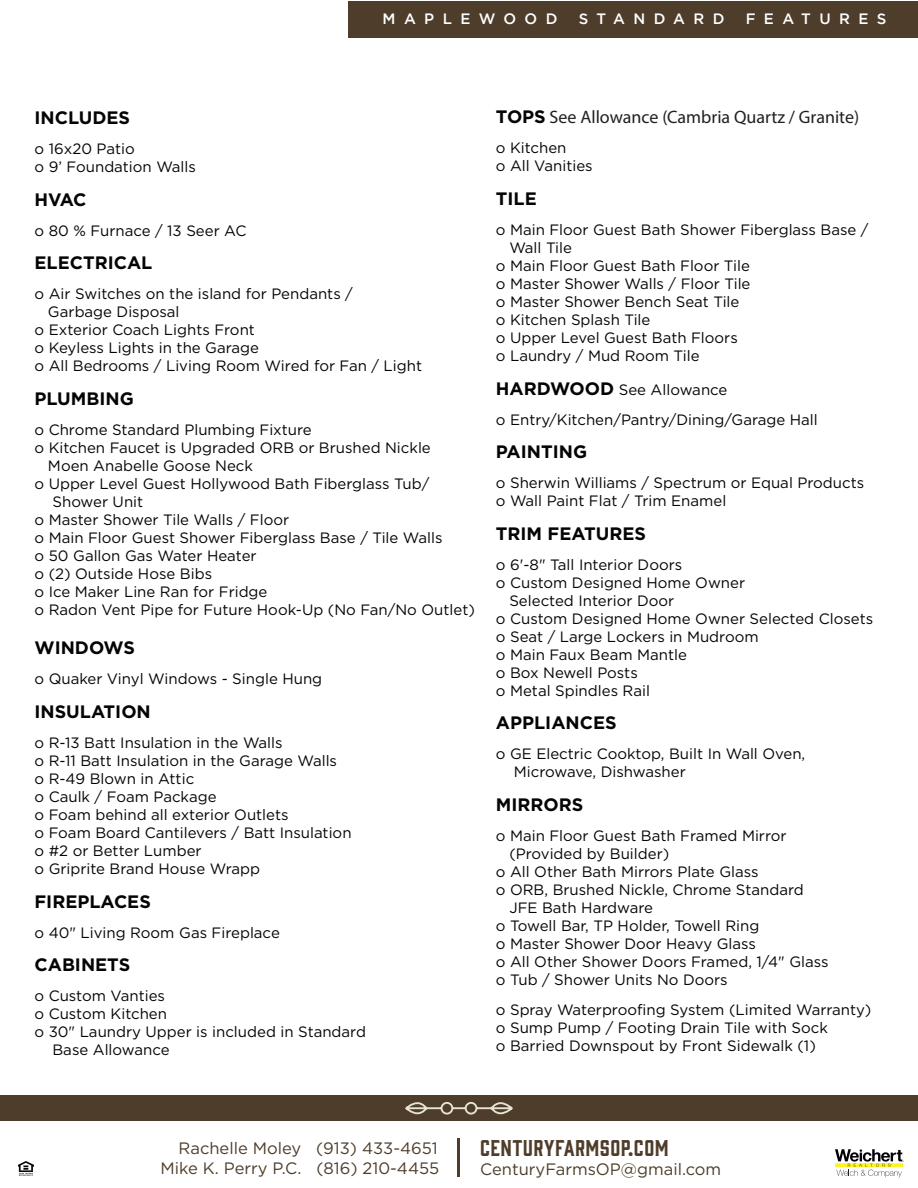
<style>
.page{position:relative;width:918px;height:1188px;background:#fff}
.page>*{position:absolute;margin:0;border:0;box-sizing:border-box;transform-origin:0 0}
.t1{font:21px "Gin";letter-spacing:.02em;color:#4e3d2a}
.t2{font:700 18px "Gotham";color:#040503}
.t3{font:18px "Myriad Pro";color:#231f20}
.t4{font:16.5px/20.1px "Gotham";color:#4e3d2a;text-align:right}
.t5{font:15px/18px "Gotham";color:#040503}
.t6{font:500 15px "Gotham";letter-spacing:.56em;color:#fff}
.s1{font-family:"Gotham";font-weight:700;color:#040503}
.s2{font-weight:700;font-size:18px}
</style>
<div class="page">
<div style="left:349px;top:1px;width:569px;height:36px;background:#4e3d2a"></div>
<div style="left:0;top:1095px;width:918px;height:26px;background:#4e3d2a"></div>
<svg style="left:405px;top:1101px;width:108px;height:14px"></svg>
<svg style="left:835px;top:1149px;width:69px;height:28px"></svg>
<img style="left:19px;top:1161px;width:15px;height:15px">
<hr style="left:458px;top:1138px;width:2px;height:39px;background:#4e3d2a">
<p class="t6" style="left:383px;top:10px;width:176px">MAPLEWOOD</p>
<p class="t6" style="left:579px;top:10px;width:147px">STANDARD</p>
<p class="t6" style="left:746px;top:10px;width:142px">FEATURES</p>
<p class="t2" style="left:34px;top:106px;width:97px">INCLUDES</p>
<p class="t5" style="left:34px;top:139px;width:163px">o 16x20 Patio<br>o 9’ Foundation Walls</p>
<p class="t2" style="left:34px;top:187px;width:54px">HVAC</p>
<p class="t5" style="left:34px;top:221px;width:214px">o 80 % Furnace / 13 Seer AC</p>
<p class="t2" style="left:34px;top:251px;width:119px">ELECTRICAL</p>
<p class="t5" style="left:34px;top:285px;width:320px">o Air Switches on the island for Pendants /</p>
<p class="t5" style="left:48px;top:303px;width:133px">Garbage Disposal</p>
<p class="t5" style="left:34px;top:321px;width:222px">o Exterior Coach Lights Front</p>
<p class="t5" style="left:34px;top:339px;width:226px">o Keyless Lights in the Garage</p>
<p class="t5" style="left:34px;top:357px;width:389px">o All Bedrooms / Living Room Wired for Fan / Light</p>
<p class="t2" style="left:34px;top:386px;width:101px">PLUMBING</p>
<p class="t5" style="left:34px;top:420px;width:279px">o Chrome Standard Plumbing Fixture</p>
<p class="t5" style="left:34px;top:438px;width:398px">o Kitchen Faucet is Upgraded ORB or Brushed Nickle</p>
<p class="t5" style="left:48px;top:456px;width:207px">Moen Anabelle Goose Neck</p>
<p class="t5" style="left:34px;top:474px;width:396px">o Upper Level Guest Hollywood Bath Fiberglass Tub/</p>
<p class="t5" style="left:52px;top:492px;width:92px">Shower Unit</p>
<p class="t5" style="left:34px;top:510px;width:256px">o Master Shower Tile Walls / Floor</p>
<p class="t5" style="left:34px;top:528px;width:410px">o Main Floor Guest Shower Fiberglass Base / Tile Walls</p>
<p class="t5" style="left:34px;top:546px;width:224px">o 50 Gallon Gas Water Heater</p>
<p class="t5" style="left:34px;top:564px;width:179px">o (2) Outside Hose Bibs</p>
<p class="t5" style="left:34px;top:582px;width:234px">o Ice Maker Line Ran for Fridge</p>
<p class="t5" style="left:34px;top:600px;width:442px">o Radon Vent Pipe for Future Hook-Up (No Fan/No Outlet)</p>
<p class="t2" style="left:34px;top:636px;width:102px">WINDOWS</p>
<p class="t5" style="left:34px;top:670px;width:289px">o Quaker Vinyl Windows - Single Hung</p>
<p class="t2" style="left:34px;top:700px;width:118px">INSULATION</p>
<p class="t5" style="left:34px;top:733px;width:319px">o R-13 Batt Insulation in the Walls<br>o R-11 Batt Insulation in the Garage Walls<br>o R-49 Blown in Attic<br>o Caulk / Foam Package<br>o Foam behind all exterior Outlets<br>o Foam Board Cantilevers / Batt Insulation o #2 or Better Lumber<br>o Griprite Brand House Wrapp</p>
<p class="t2" style="left:34px;top:889px;width:118px">FIREPLACES</p>
<p class="t5" style="left:34px;top:923px;width:247px">o 40" Living Room Gas Fireplace</p>
<p class="t2" style="left:34px;top:953px;width:97px">CABINETS</p>
<p class="t5" style="left:34px;top:987px;width:132px">o Custom Vanties</p>
<p class="t5" style="left:34px;top:1005px;width:134px">o Custom Kitchen</p>
<p class="t5" style="left:34px;top:1023px;width:333px">o 30" Laundry Upper is included in Standard</p>
<p class="t5" style="left:52px;top:1041px;width:119px">Base Allowance</p>
<p class="t3" style="left:496px;top:106px;width:365px"><span class="s1">TOPS</span> See Allowance (Cambria Quartz / Granite)</p>
<p class="t5" style="left:496px;top:139px;width:98px">o Kitchen<br>o All Vanities</p>
<p class="t2" style="left:496px;top:187px;width:42px">TILE</p>
<p class="t5" style="left:496px;top:220px;width:374px">o Main Floor Guest Bath Shower Fiberglass Base /</p>
<p class="t5" style="left:509px;top:238px;width:64px">Wall Tile</p>
<p class="t5" style="left:496px;top:256px;width:256px">o Main Floor Guest Bath Floor Tile</p>
<p class="t5" style="left:496px;top:274px;width:256px">o Master Shower Walls / Floor Tile</p>
<p class="t5" style="left:496px;top:292px;width:245px">o Master Shower Bench Seat Tile</p>
<p class="t5" style="left:496px;top:310px;width:156px">o Kitchen Splash Tile</p>
<p class="t5" style="left:496px;top:328px;width:243px">o Upper Level Guest Bath Floors</p>
<p class="t5" style="left:496px;top:346px;width:205px">o Laundry / Mud Room Tile</p>
<p class="t5" style="left:496px;top:374px;width:323px;line-height:30px"><span class="s2">HARDWOOD</span> See Allowance<br>o Entry/Kitchen/Pantry/Dining/Garage Hall</p>
<p class="t2" style="left:496px;top:440px;width:93px">PAINTING</p>
<p class="t5" style="left:496px;top:474px;width:370px">o Sherwin Williams / Spectrum or Equal Products o Wall Paint Flat / Trim Enamel</p>
<p class="t2" style="left:496px;top:521px;width:152px">TRIM FEATURES</p>
<p class="t5" style="left:496px;top:555px;width:188px">o 6'-8" Tall Interior Doors</p>
<p class="t5" style="left:496px;top:573px;width:251px">o Custom Designed Home Owner</p>
<p class="t5" style="left:509px;top:591px;width:166px">Selected Interior Door</p>
<p class="t5" style="left:496px;top:609px;width:379px">o Custom Designed Home Owner Selected Closets</p>
<p class="t5" style="left:496px;top:627px;width:264px">o Seat / Large Lockers in Mudroom</p>
<p class="t5" style="left:496px;top:645px;width:193px">o Main Faux Beam Mantle</p>
<p class="t5" style="left:496px;top:663px;width:143px">o Box Newell Posts</p>
<p class="t5" style="left:496px;top:681px;width:156px">o Metal Spindles Rail</p>
<p class="t2" style="left:496px;top:711px;width:122px">APPLIANCES</p>
<p class="t5" style="left:514px;top:745px;width:293px;text-indent:-18px">o GE Electric Cooktop, Built In Wall Oven,<br>Microwave, Dishwasher</p>
<p class="t2" style="left:496px;top:793px;width:89px">MIRRORS</p>
<p class="t5" style="left:496px;top:826px;width:292px">o Main Floor Guest Bath Framed Mirror</p>
<p class="t5" style="left:509px;top:844px;width:161px">(Provided by Builder)</p>
<p class="t5" style="left:496px;top:862px;width:264px">o All Other Bath Mirrors Plate Glass</p>
<p class="t5" style="left:496px;top:880px;width:309px">o ORB, Brushed Nickle, Chrome Standard</p>
<p class="t5" style="left:509px;top:898px;width:145px">JFE Bath Hardware</p>
<p class="t5" style="left:496px;top:916px;width:265px">o Towell Bar, TP Holder, Towell Ring</p>
<p class="t5" style="left:496px;top:934px;width:262px">o Master Shower Door Heavy Glass</p>
<p class="t5" style="left:496px;top:952px;width:334px">o All Other Shower Doors Framed, 1/4" Glass</p>
<p class="t5" style="left:496px;top:970px;width:233px">o Tub / Shower Units No Doors</p>
<p class="t5" style="left:496px;top:1000px;width:377px">o Spray Waterproofing System (Limited Warranty) o Sump Pump / Footing Drain Tile with Sock<br>o Barried Downspout by Front Sidewalk (1)</p>
<p class="t4" style="left:161px;top:1138px;width:280px">Rachelle Moley (913) 433-4651<br>Mike K. Perry P.C. (816) 210-4455</p>
<h1 class="t1" style="left:480px;top:1134px;width:190px">CENTURYFARMSOP.COM</h1>
<p class="t4" style="left:480px;top:1159px;width:243px">CenturyFarmsOP@gmail.com</p>
</div>
